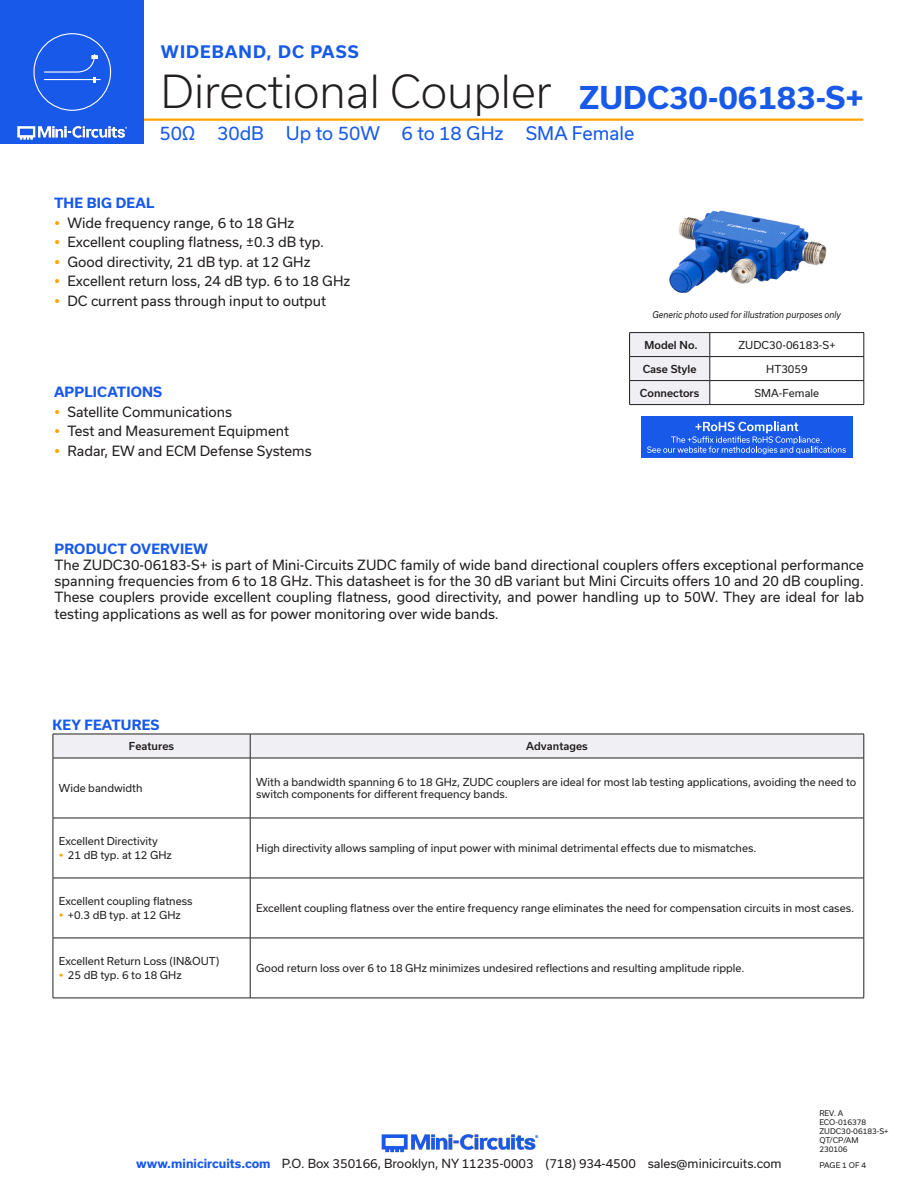
<style>
.page{position:relative;width:918px;height:1188px;background:#fff}
.page>*{position:absolute;margin:0;border:0;box-sizing:border-box;transform-origin:0 0}
.t1{font:300 43.5px "Usual";color:#231f20}
.t2{font:700 30px "Usual";color:#1859ea}
.t3{font:18px "Usual";color:#1859ea}
.t4{font:700 16.5px "Usual";letter-spacing:.065em;color:#1859ea}
.Regular_Copy{font:13.5px/16.2px "Usual";color:#231f20;text-align:justify}
.Blue_Headers{font:700 13.5px "Usual";letter-spacing:.015em;color:#1859ea}
.t5{font:12px "Usual";color:#231f20}
.Table_Body_Left_Just{font:10.5px/12.6px "Usual";color:#231f20}
.Table_Header_Center{font:500 10.5px "Usual";color:#231f20}
.Table_Body_Center{font:10.5px "Usual";color:#231f20}
.t6{font:italic 9px "Usual";color:#231f20;scale:.9 1}
.Revision{font:7.5px "Usual";color:#231f20}
.s1{font-weight:700;color:#1859ea}
</style>
<div class="page">
<img style="left:381px;top:1134px;width:158px;height:19px">
<hr style="left:130px;top:118px;width:733px;height:3px;background:#ffa300">
<div style="left:0;top:0;width:144px;height:144px;background:#1859ea"></div>
<img style="left:17px;top:120px;width:128px;height:20px">
<svg style="left:53px;top:734px;width:812px;height:24px"></svg>
<hr style="left:53px;top:758px;width:197px;height:1px;background:#231f20">
<hr style="left:53px;top:758px;width:1px;height:60px;background:#231f20">
<hr style="left:250px;top:758px;width:614px;height:1px;background:#231f20">
<hr style="left:250px;top:758px;width:1px;height:60px;background:#231f20">
<hr style="left:864px;top:758px;width:1px;height:60px;background:#231f20">
<hr style="left:53px;top:818px;width:197px;height:1px;background:#231f20">
<hr style="left:53px;top:818px;width:1px;height:60px;background:#231f20">
<hr style="left:250px;top:818px;width:614px;height:1px;background:#231f20">
<hr style="left:250px;top:818px;width:1px;height:60px;background:#231f20">
<hr style="left:864px;top:818px;width:1px;height:60px;background:#231f20">
<hr style="left:53px;top:878px;width:197px;height:1px;background:#231f20">
<hr style="left:53px;top:878px;width:1px;height:60px;background:#231f20">
<hr style="left:250px;top:878px;width:614px;height:1px;background:#231f20">
<hr style="left:250px;top:878px;width:1px;height:60px;background:#231f20">
<hr style="left:864px;top:878px;width:1px;height:60px;background:#231f20">
<hr style="left:53px;top:938px;width:197px;height:1px;background:#231f20">
<hr style="left:53px;top:938px;width:1px;height:60px;background:#231f20">
<hr style="left:250px;top:938px;width:614px;height:1px;background:#231f20">
<hr style="left:250px;top:938px;width:1px;height:60px;background:#231f20">
<hr style="left:864px;top:938px;width:1px;height:60px;background:#231f20">
<hr style="left:53px;top:998px;width:197px;height:1px;background:#231f20">
<hr style="left:250px;top:998px;width:614px;height:1px;background:#231f20">
<div style="left:33px;top:33px;width:78px;height:78px;border:1px solid #fff;border-radius:50%"></div>
<hr style="left:44px;top:79px;width:57px;height:1px;background:#fff">
<svg style="left:44px;top:54px;width:53px;height:28px"></svg>
<img style="left:669px;top:210px;width:158px;height:84px">
<hr style="left:710px;top:332px;width:154px;height:1px;background:#231f20">
<hr style="left:710px;top:356px;width:154px;height:1px;background:#231f20">
<svg style="left:864px;top:333px;width:1px;height:71px"></svg>
<hr style="left:710px;top:380px;width:154px;height:1px;background:#231f20">
<hr style="left:710px;top:404px;width:154px;height:1px;background:#231f20">
<hr style="left:629px;top:332px;width:81px;height:1px;background:#231f20">
<svg style="left:629px;top:333px;width:82px;height:72px"></svg>
<hr style="left:629px;top:356px;width:81px;height:1px;background:#231f20">
<hr style="left:629px;top:380px;width:81px;height:1px;background:#231f20">
<hr style="left:629px;top:404px;width:81px;height:1px;background:#231f20">
<div style="left:641px;top:416px;width:211px;height:41px;background:#1859ea"></div>
<svg style="left:647px;top:422px;width:199px;height:32px"></svg>
<p class="t4" style="left:161px;top:42px;width:199px">WIDEBAND, DC PASS</p>
<h1 class="t1" style="left:161px;top:67px;width:392px">Directional Coupler</h1>
<h2 class="t2" style="left:579px;top:80px;width:286px">ZUDC30-06183-S+</h2>
<h3 class="t3" style="left:159px;top:123px;width:476px">50Ω 30dB Up to 50W 6 to 18 GHz SMA Female</h3>
<p class="Blue_Headers" style="left:54px;top:195px;width:102px">THE BIG DEAL</p>
<p class="Regular_Copy" style="left:68px;top:214px;width:228px">Wide frequency range, 6 to 18 GHz</p>
<p class="Regular_Copy" style="left:68px;top:234px;width:258px">Excellent coupling flatness, ±0.3 dB typ.</p>
<p class="Regular_Copy" style="left:68px;top:253px;width:245px">Good directivity, 21 dB typ. at 12 GHz</p>
<p class="Regular_Copy" style="left:68px;top:273px;width:284px">Excellent return loss, 24 dB typ. 6 to 18 GHz</p>
<p class="Regular_Copy" style="left:68px;top:292px;width:260px">DC current pass through input to output</p>
<p class="Blue_Headers" style="left:54px;top:384px;width:110px">APPLICATIONS</p>
<p class="Regular_Copy" style="left:68px;top:403px;width:166px">Satellite Communications</p>
<p class="Regular_Copy" style="left:68px;top:423px;width:223px">Test and Measurement Equipment</p>
<p class="Regular_Copy" style="left:68px;top:442px;width:246px">Radar, EW and ECM Defense Systems</p>
<p class="t6" style="left:652px;top:310px;width:211px">Generic photo used for illustration purposes only</p>
<p class="Table_Header_Center" style="left:645px;top:339px;width:55px">Model No.</p>
<p class="Table_Body_Center" style="left:739px;top:339px;width:98px">ZUDC30-06183-S+</p>
<p class="Table_Header_Center" style="left:643px;top:363px;width:55px">Case Style</p>
<p class="Table_Body_Center" style="left:766px;top:363px;width:43px">HT3059</p>
<p class="Table_Header_Center" style="left:640px;top:387px;width:61px">Connectors</p>
<p class="Table_Body_Center" style="left:755px;top:387px;width:66px">SMA-Female</p>
<p class="Blue_Headers" style="left:55px;top:541px;width:155px">PRODUCT OVERVIEW</p>
<p class="Regular_Copy" style="left:55px;top:557px;width:811px">The ZUDC30-06183-S+ is part of Mini-Circuits ZUDC family of wide band directional couplers offers exceptional performance spanning frequencies from 6 to 18 GHz. This datasheet is for the 30 dB variant but Mini Circuits offers 10 and 20 dB coupling.<br>These couplers provide excellent coupling flatness, good directivity, and power handling up to 50W. They are ideal for lab testing applications as well as for power monitoring over wide bands.</p>
<p class="Blue_Headers" style="left:52px;top:718px;width:108px">KEY FEATURES</p>
<p class="Table_Header_Center" style="left:129px;top:740px;width:47px">Features</p>
<p class="Table_Header_Center" style="left:526px;top:740px;width:63px">Advantages</p>
<p class="Table_Body_Left_Just" style="left:59px;top:782px;width:85px">Wide bandwidth</p>
<p class="Table_Body_Left_Just" style="left:256px;top:775px;width:602px">With a bandwidth spanning 6 to 18 GHz, ZUDC couplers are ideal for most lab testing applications, avoiding the need to switch components for different frequency bands.</p>
<p class="Table_Body_Left_Just" style="left:59px;top:835px;width:100px">Excellent Directivity</p>
<p class="Table_Body_Left_Just" style="left:68px;top:848px;width:105px">21 dB typ. at 12 GHz</p>
<p class="Table_Body_Left_Just" style="left:256px;top:842px;width:502px">High directivity allows sampling of input power with minimal detrimental effects due to mismatches.</p>
<p class="Table_Body_Left_Just" style="left:59px;top:895px;width:135px">Excellent coupling flatness</p>
<p class="Table_Body_Left_Just" style="left:68px;top:908px;width:114px">+0.3 dB typ. at 12 GHz</p>
<p class="Table_Body_Left_Just" style="left:59px;top:955px;width:162px">Excellent Return Loss (IN&amp;OUT)</p>
<p class="Table_Body_Left_Just" style="left:68px;top:968px;width:115px">25 dB typ. 6 to 18 GHz</p>
<p class="Table_Body_Left_Just" style="left:256px;top:902px;width:599px">Excellent coupling flatness over the entire frequency range eliminates the need for compensation circuits in most cases.</p>
<p class="Table_Body_Left_Just" style="left:256px;top:962px;width:490px">Good return loss over 6 to 18 GHz minimizes undesired reflections and resulting amplitude ripple.</p>
<p class="Revision" style="left:819px;top:1108px;width:25px">REV. A</p>
<p class="Revision" style="left:819px;top:1117px;width:48px">ECO-016378</p>
<p class="Revision" style="left:819px;top:1126px;width:71px">ZUDC30-06183-S+</p>
<p class="Revision" style="left:819px;top:1135px;width:41px">QT/CP/AM</p>
<p class="Revision" style="left:819px;top:1144px;width:30px">230106</p>
<p class="t5" style="left:136px;top:1157px;width:647px"><span class="s1">www.minicircuits.com</span> P.O. Box 350166, Brooklyn, NY 11235-0003 (718) 934-4500 sales@minicircuits.com</p>
<p class="Revision" style="left:819px;top:1161px;width:48px">PAGE 1 OF 4</p>
</div>
